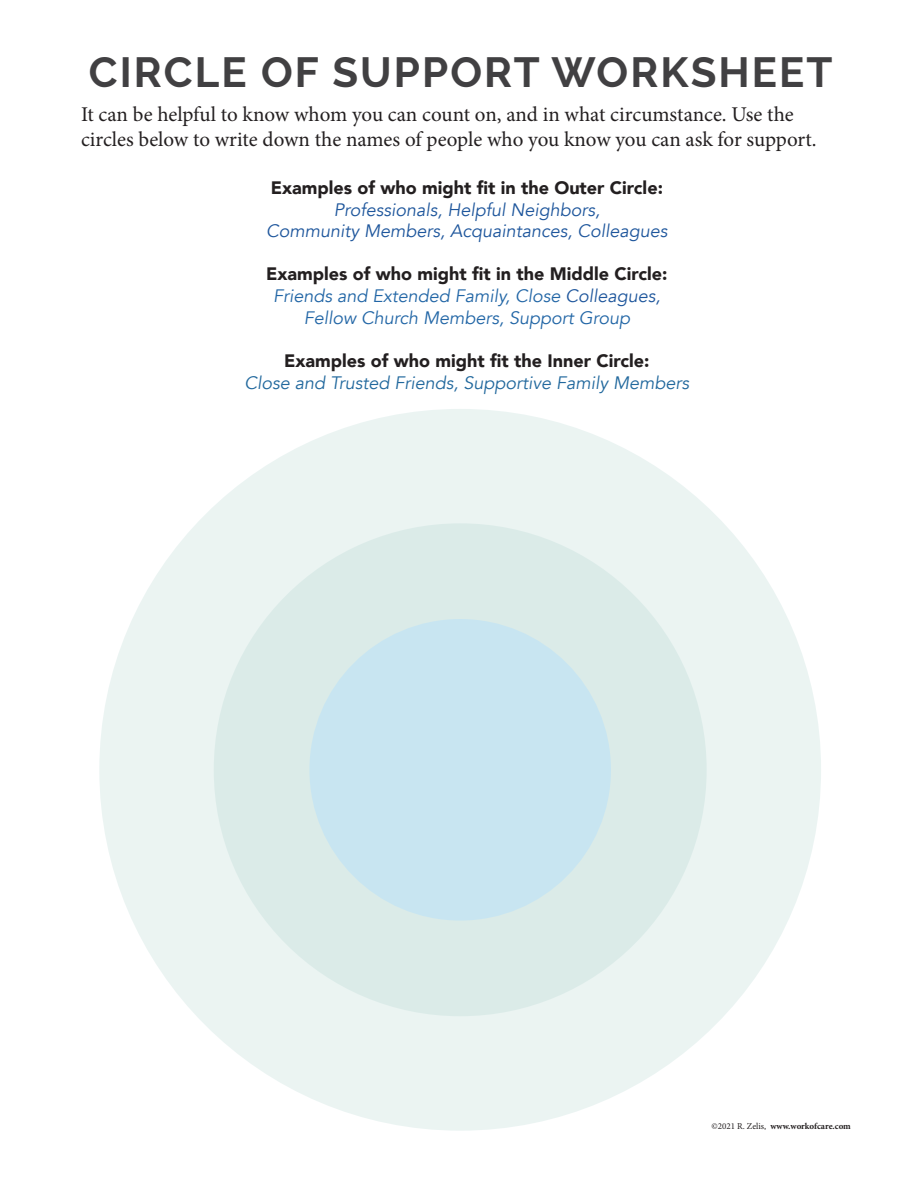
<style>
.page{position:relative;width:918px;height:1188px;background:#fff}
.page>*{position:absolute;margin:0;border:0;box-sizing:border-box;transform-origin:0 0}
.t1{font:700 42px "Raleway";letter-spacing:.05em;color:#414042}
.t2{font:21px "Minion Pro";letter-spacing:-.005em;color:#231f20}
.t3{font:900 18px "Avenir";color:#231f20}
.t4{font:italic 18px "Avenir";color:#2266a6}
.t5{font:italic 18px "Avenir";color:#1e569c}
.t6{font:italic 18px "Avenir";color:#21689d}
.t7{font:700 9px "Minion Pro";letter-spacing:-.005em;color:#231f20}
.s1{color:#1e569c}
.s2{font-weight:400}
</style>
<div class="page">
<div style="left:99px;top:409px;width:722px;height:722px;background:#ebf4f2;border-radius:50%"></div>
<div style="left:214px;top:523px;width:493px;height:493px;background:#dbebe8;border-radius:50%"></div>
<div style="left:309px;top:619px;width:302px;height:302px;background:#c8e5f1;border-radius:50%"></div>
<p class="t1" style="left:89px;top:48px;width:745px">CIRCLE OF SUPPORT WORKSHEET</p>
<p class="t2" style="left:81px;top:100px;width:714px">It can be helpful to know whom you can count on, and in what circumstance. Use the</p>
<p class="t2" style="left:81px;top:126px;width:737px">circles below to write down the names of people who you know you can ask for support.</p>
<p class="t3" style="left:271px;top:172px;width:394px">Examples of who might fit in the Outer Circle:</p>
<p class="t5" style="left:334px;top:199px;width:268px">Professionals, Helpful Neighbors,</p>
<p class="t5" style="left:266px;top:220px;width:403px">Community Members, Acquaintances, Colleagues</p>
<p class="t3" style="left:266px;top:259px;width:403px">Examples of who might fit in the Middle Circle:</p>
<p class="t4" style="left:273px;top:285px;width:389px">Friends and Extended Family, Close <span class="s1">Colleagues,</span></p>
<p class="t4" style="left:304px;top:307px;width:328px">Fellow Church Members, Support Group</p>
<p class="t3" style="left:284px;top:345px;width:367px">Examples of who might fit the Inner Circle:</p>
<p class="t6" style="left:245px;top:372px;width:446px">Close and Trusted Friends, Supportive Family Members</p>
<p class="t7" style="left:711px;top:1120px;width:141px"><span class="s2">©2021 R. Zelis,</span> www.workofcare.com</p>
</div>
